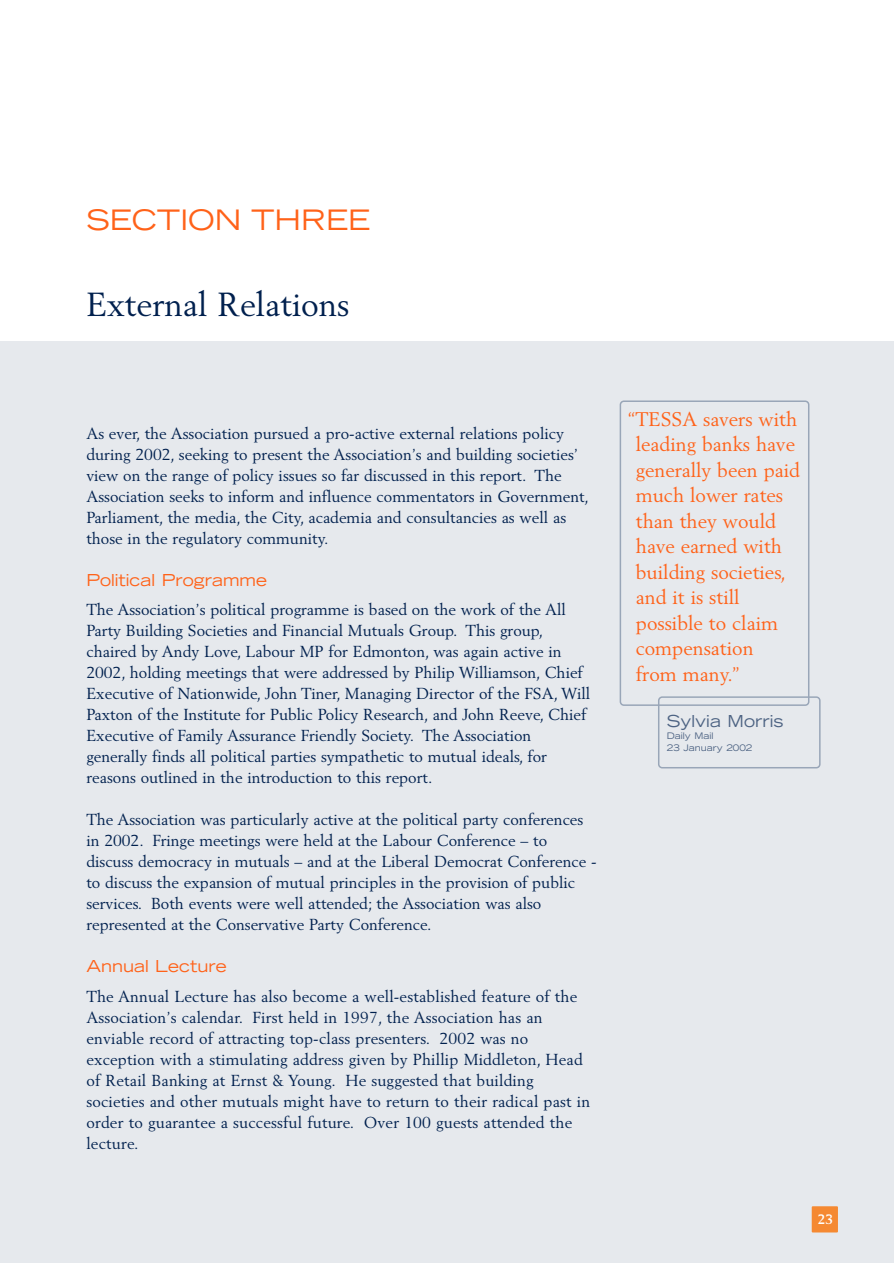
<style>
.page{position:relative;width:894px;height:1263px;background:#fff}
.page>*{position:absolute;margin:0;border:0;box-sizing:border-box;transform-origin:0 0}
.t1{font:33px "Berling";color:#00204e}
.t2{font:expanded 28.2px "Trade Gothic LH";color:#ff6219}
.t3{font:19.5px/25.5px "Berling";color:#ff6219}
.t4{font:expanded 16.5px "Trade Gothic LH";color:#ff6219}
.t5{font:expanded 16.5px "Trade Gothic LH";color:#4d6383}
.t6{font:15.75px/21px "Berling";color:#00204e}
.t7{font:700 13.5px "Berling";color:#fff}
.t8{font:expanded 9px/12px "Trade Gothic LH";color:#4d6383}
</style>
<div class="page">
<div style="left:0;top:341px;width:894px;height:922px;background:#e6e9ed"></div>
<h2 class="t2" style="left:86px;top:210px;width:285px">SECTION THREE</h2>
<h1 class="t1" style="left:86px;top:289px;width:265px">External Relations</h1>
<p class="t6" style="left:86px;top:423px;width:504px">As ever, the Association pursued a pro-active external relations policy during 2002, seeking to present the Association’s and building societies’ view on the range of policy issues so far discussed in this report. The Association seeks to inform and influence commentators in Government, Parliament, the media, the City, academia and consultancies as well as those in the regulatory community.</p>
<p class="t4" style="left:86px;top:573px;width:182px">Political Programme</p>
<p class="t6" style="left:86px;top:600px;width:505px">The Association’s political programme is based on the work of the All Party Building Societies and Financial Mutuals Group. This group, chaired by Andy Love, Labour MP for Edmonton, was again active in 2002, holding meetings that were addressed by Philip Williamson, Chief Executive of Nationwide, John Tiner, Managing Director of the FSA, Will Paxton of the Institute for Public Policy Research, and John Reeve, Chief Executive of Family Assurance Friendly Society. The Association generally finds all political parties sympathetic to mutual ideals, for reasons outlined in the introduction to this report.</p>
<p class="t6" style="left:86px;top:810px;width:512px">The Association was particularly active at the political party conferences in 2002. Fringe meetings were held at the Labour Conference – to discuss democracy in mutuals – and at the Liberal Democrat Conference - to discuss the expansion of mutual principles in the provision of public services. Both events were well attended; the Association was also represented at the Conservative Party Conference.</p>
<p class="t4" style="left:86px;top:960px;width:142px">Annual Lecture</p>
<p class="t6" style="left:86px;top:986px;width:505px">The Annual Lecture has also become a well-established feature of the Association’s calendar. First held in 1997, the Association has an enviable record of attracting top-class presenters. 2002 was no exception with a stimulating address given by Phillip Middleton, Head of Retail Banking at Ernst &amp; Young. He suggested that building societies and other mutuals might have to return to their radical past in order to guarantee a successful future. Over 100 guests attended the lecture.</p>
<p class="t3" style="left:636px;top:407px;width:166px;text-indent:-8px">“TESSA savers with leading banks have generally been paid much lower rates than they would have earned with building societies, and it is still possible to claim compensation<br>from many.”</p>
<p class="t5" style="left:667px;top:715px;width:118px">Sylvia Morris</p>
<p class="t8" style="left:667px;top:731px;width:87px">Daily Mail<br>23 January 2002</p>
<p class="t7" style="left:818px;top:1214px;width:17px">23</p>
</div>
